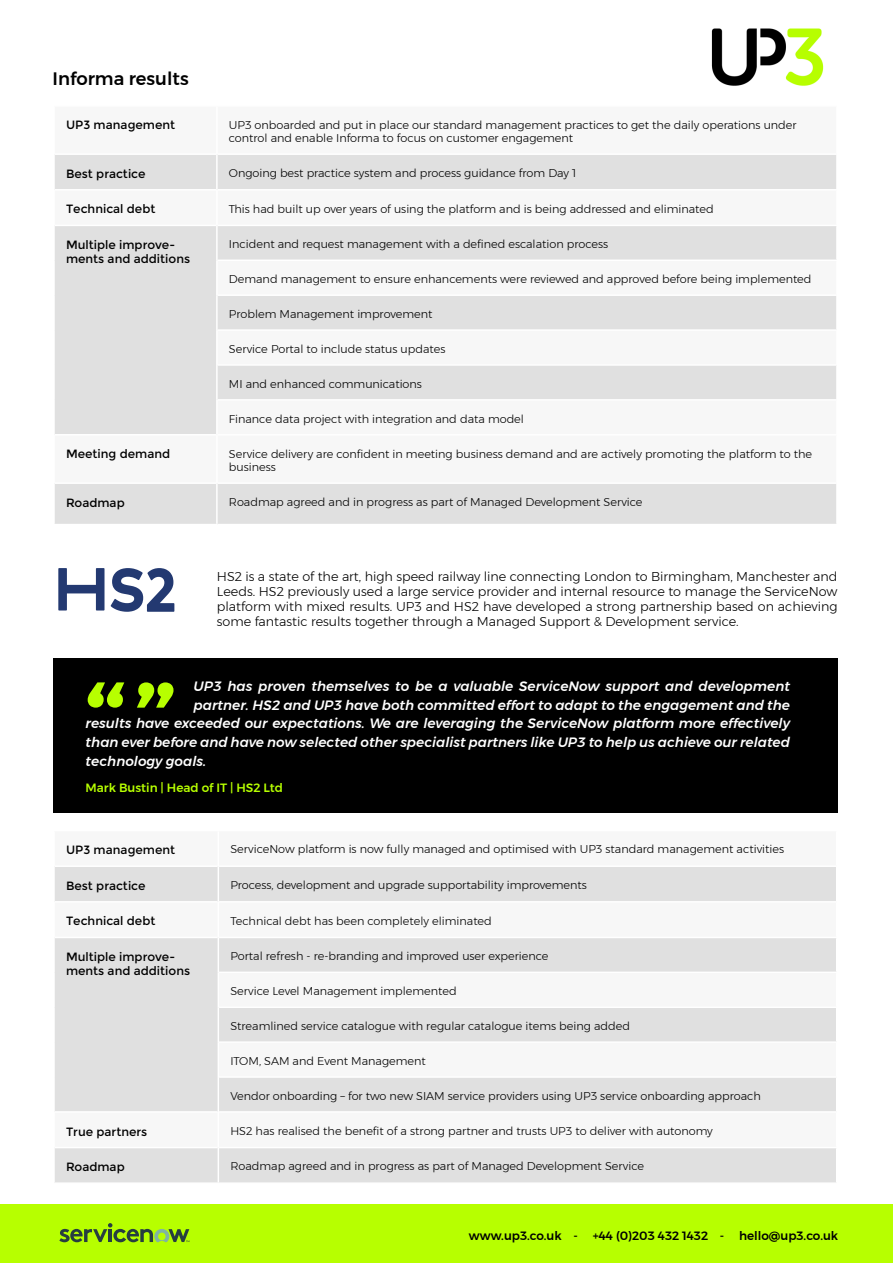
<style>
.page{position:relative;width:893px;height:1263px;background:#fff}
.page>*{position:absolute;margin:0;border:0;box-sizing:border-box;transform-origin:0 0}
.t1{font:500 18px "Montserrat";color:#000}
.t2{font:italic 500 13.5px "Montserrat";color:#fff}
.t3{font:300 12.75px/15px "Montserrat";color:#000;text-align:justify}
.t4{font:12px/14.4px "Montserrat";color:#000}
.t5{font:500 12px "Montserrat";color:#000}
.t6{font:500 12px "Montserrat";color:#b7ff00}
.t7{font:300 11.25px/13.5px "Montserrat";color:#000}
</style>
<div class="page">
<svg style="left:55px;top:867px;width:781px;height:315px;fill:#e0e0e0"></svg>
<hr style="left:55px;top:901px;width:163px;height:1px;background:#fff">
<hr style="left:219px;top:901px;width:618px;height:1px;background:#fff">
<hr style="left:55px;top:937px;width:163px;height:1px;background:#fff">
<hr style="left:219px;top:937px;width:618px;height:1px;background:#fff">
<hr style="left:219px;top:971px;width:618px;height:2px;background:#fff">
<hr style="left:219px;top:1006px;width:618px;height:2px;background:#fff">
<hr style="left:219px;top:1041px;width:618px;height:2px;background:#fff">
<hr style="left:219px;top:1076px;width:618px;height:2px;background:#fff">
<hr style="left:55px;top:1111px;width:163px;height:2px;background:#fff">
<hr style="left:219px;top:1111px;width:618px;height:2px;background:#fff">
<hr style="left:55px;top:1147px;width:163px;height:1px;background:#fff">
<hr style="left:219px;top:1147px;width:618px;height:1px;background:#fff">
<hr style="left:218px;top:866px;width:1px;height:36px;background:#fff">
<hr style="left:218px;top:902px;width:1px;height:35px;background:#fff">
<hr style="left:218px;top:937px;width:1px;height:35px;background:#fff">
<hr style="left:218px;top:972px;width:1px;height:35px;background:#fff">
<hr style="left:218px;top:1007px;width:1px;height:35px;background:#fff">
<hr style="left:218px;top:1042px;width:1px;height:35px;background:#fff">
<hr style="left:218px;top:1077px;width:1px;height:35px;background:#fff">
<hr style="left:218px;top:1112px;width:1px;height:35px;background:#fff">
<hr style="left:218px;top:1147px;width:1px;height:35px;background:#fff">
<div style="left:0;top:1205px;width:893px;height:58px;background:#b7ff00"></div>
<svg style="left:59px;top:1223px;width:130px;height:19px"></svg>
<svg style="left:55px;top:155px;width:781px;height:369px;fill:#e0e0e0"></svg>
<hr style="left:55px;top:189px;width:161px;height:2px;background:#fff">
<hr style="left:218px;top:189px;width:620px;height:2px;background:#fff">
<hr style="left:55px;top:225px;width:161px;height:1px;background:#fff">
<hr style="left:218px;top:225px;width:620px;height:1px;background:#fff">
<hr style="left:218px;top:260px;width:620px;height:1px;background:#fff">
<hr style="left:218px;top:294px;width:620px;height:2px;background:#fff">
<hr style="left:218px;top:329px;width:620px;height:2px;background:#fff">
<hr style="left:218px;top:364px;width:620px;height:2px;background:#fff">
<hr style="left:218px;top:399px;width:620px;height:2px;background:#fff">
<hr style="left:55px;top:434px;width:161px;height:1px;background:#fff">
<hr style="left:218px;top:434px;width:620px;height:1px;background:#fff">
<hr style="left:55px;top:482px;width:161px;height:2px;background:#fff">
<hr style="left:218px;top:482px;width:620px;height:2px;background:#fff">
<hr style="left:216px;top:154px;width:2px;height:36px;background:#fff">
<hr style="left:216px;top:190px;width:2px;height:35px;background:#fff">
<hr style="left:216px;top:225px;width:2px;height:35px;background:#fff">
<hr style="left:216px;top:260px;width:2px;height:35px;background:#fff">
<hr style="left:216px;top:295px;width:2px;height:35px;background:#fff">
<hr style="left:216px;top:330px;width:2px;height:35px;background:#fff">
<hr style="left:216px;top:365px;width:2px;height:35px;background:#fff">
<hr style="left:216px;top:400px;width:2px;height:35px;background:#fff">
<hr style="left:216px;top:435px;width:2px;height:48px;background:#fff">
<hr style="left:216px;top:483px;width:2px;height:41px;background:#fff">
<svg style="left:58px;top:568px;width:116px;height:44px"></svg>
<div style="left:53px;top:658px;width:784px;height:155px;background:#000"></div>
<svg style="left:88px;top:682px;width:36px;height:26px"></svg>
<svg style="left:137px;top:682px;width:36px;height:26px"></svg>
<img style="left:711px;top:28px;width:113px;height:58px">
<p class="t1" style="left:53px;top:64px;width:138px">Informa results</p>
<p class="t4" style="left:66px;top:118px;width:111px">UP3 management</p>
<p class="t7" style="left:229px;top:118px;width:569px">UP3 onboarded and put in place our standard management practices to get the daily operations under control and enable Informa to focus on customer engagement</p>
<p class="t4" style="left:66px;top:166px;width:81px">Best practice</p>
<p class="t7" style="left:229px;top:166px;width:349px">Ongoing best practice system and process guidance from Day 1</p>
<p class="t4" style="left:66px;top:202px;width:91px">Technical debt</p>
<p class="t7" style="left:229px;top:202px;width:486px">This had built up over years of using the platform and is being addressed and eliminated</p>
<p class="t4" style="left:66px;top:238px;width:126px">Multiple improve&shy;ments and additions</p>
<p class="t7" style="left:229px;top:237px;width:381px">Incident and request management with a defined escalation process</p>
<p class="t7" style="left:229px;top:272px;width:584px">Demand management to ensure enhancements were reviewed and approved before being implemented</p>
<p class="t7" style="left:229px;top:307px;width:205px">Problem Management improvement</p>
<p class="t7" style="left:229px;top:342px;width:218px">Service Portal to include status updates</p>
<p class="t7" style="left:229px;top:377px;width:195px">MI and enhanced communications</p>
<p class="t7" style="left:229px;top:412px;width:297px">Finance data project with integration and data model</p>
<p class="t4" style="left:66px;top:447px;width:106px">Meeting demand</p>
<p class="t7" style="left:229px;top:447px;width:585px">Service delivery are confident in meeting business demand and are actively promoting the platform to the business</p>
<p class="t4" style="left:66px;top:495px;width:60px">Roadmap</p>
<p class="t7" style="left:229px;top:495px;width:415px">Roadmap agreed and in progress as part of Managed Development Service</p>
<p class="t3" style="left:217px;top:568px;width:622px">HS2 is a state of the art, high speed railway line connecting London to Birmingham, Manchester and Leeds. HS2 previously used a large service provider and internal resource to manage the ServiceNow platform with mixed results. UP3 and HS2 have developed a strong partnership based on achieving some fantastic results together through a Managed Support &amp; Development service.</p>
<p class="t2" style="left:194px;top:675px;width:598px">UP3 has proven themselves to be a valuable ServiceNow support and development</p>
<p class="t2" style="left:194px;top:694px;width:598px">partner. HS2 and UP3 have both committed effort to adapt to the engagement and the</p>
<p class="t2" style="left:86px;top:713px;width:706px">results have exceeded our expectations. We are leveraging the ServiceNow platform more effectively</p>
<p class="t2" style="left:86px;top:732px;width:706px">than ever before and have now selected other specialist partners like UP3 to help us achieve our related</p>
<p class="t2" style="left:86px;top:750px;width:122px">technology goals.</p>
<p class="t6" style="left:86px;top:779px;width:199px">Mark Bustin | Head of IT | HS2 Ltd</p>
<p class="t4" style="left:66px;top:843px;width:111px">UP3 management</p>
<p class="t7" style="left:230px;top:842px;width:555px">ServiceNow platform is now fully managed and optimised with UP3 standard management activities</p>
<p class="t4" style="left:66px;top:878px;width:81px">Best practice</p>
<p class="t7" style="left:230px;top:878px;width:358px">Process, development and upgrade supportability improvements</p>
<p class="t4" style="left:66px;top:914px;width:91px">Technical debt</p>
<p class="t7" style="left:230px;top:914px;width:263px">Technical debt has been completely eliminated</p>
<p class="t4" style="left:66px;top:950px;width:126px">Multiple improve&shy;ments and additions</p>
<p class="t7" style="left:230px;top:949px;width:320px">Portal refresh - re-branding and improved user experience</p>
<p class="t7" style="left:230px;top:984px;width:228px">Service Level Management implemented</p>
<p class="t7" style="left:230px;top:1019px;width:401px">Streamlined service catalogue with regular catalogue items being added</p>
<p class="t7" style="left:230px;top:1054px;width:197px">ITOM, SAM and Event Management</p>
<p class="t7" style="left:230px;top:1089px;width:532px">Vendor onboarding – for two new SIAM service providers using UP3 service onboarding approach</p>
<p class="t4" style="left:66px;top:1124px;width:83px">True partners</p>
<p class="t7" style="left:230px;top:1124px;width:484px">HS2 has realised the benefit of a strong partner and trusts UP3 to deliver with autonomy</p>
<p class="t4" style="left:66px;top:1160px;width:60px">Roadmap</p>
<p class="t7" style="left:230px;top:1159px;width:415px">Roadmap agreed and in progress as part of Managed Development Service</p>
<p class="t5" style="left:469px;top:1227px;width:371px">www.up3.co.uk - +44 (0)203 432 1432 - hello@up3.co.uk</p>
</div>
